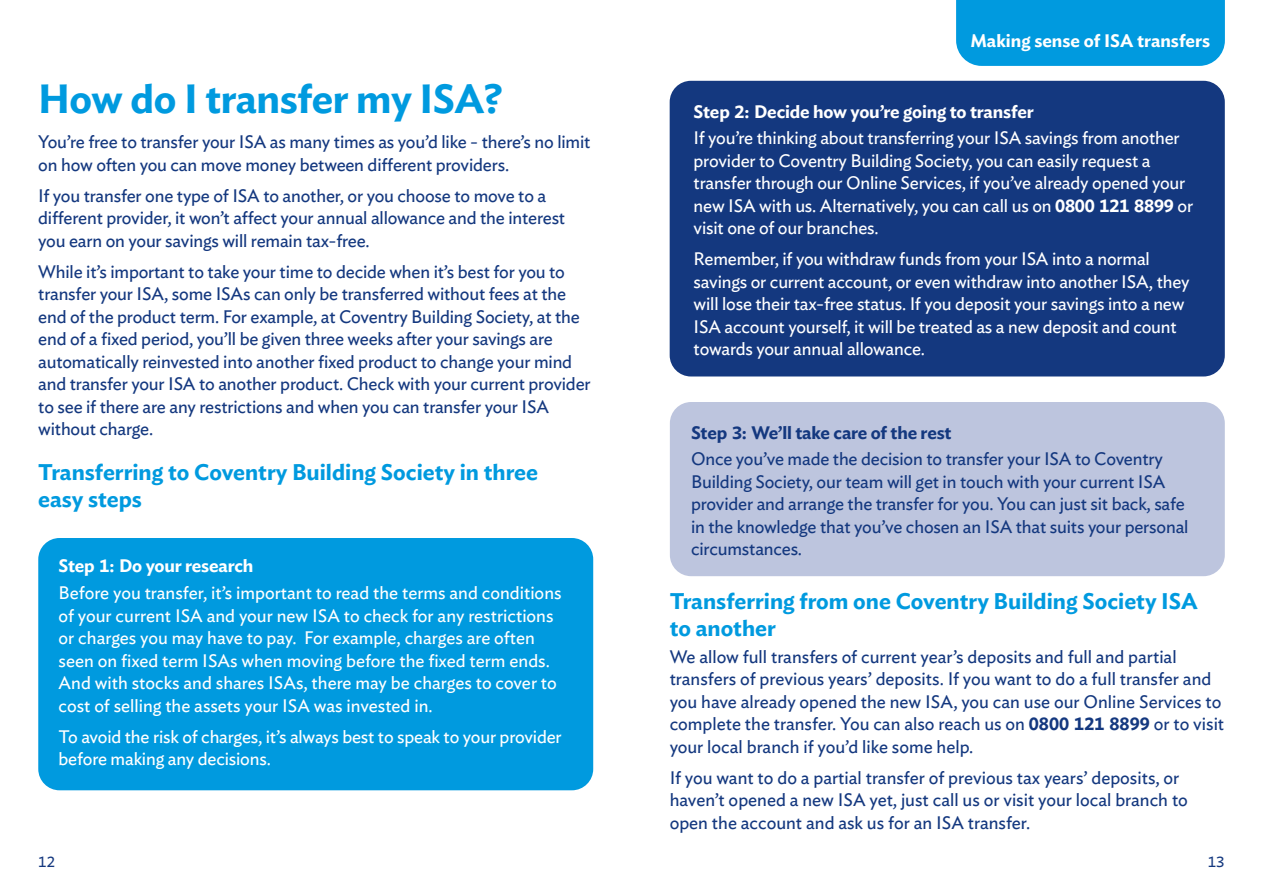
<style>
.page{position:relative;width:1263px;height:893px;background:#fff}
.page>*{position:absolute;margin:0;border:0;box-sizing:border-box;transform-origin:0 0}
.t1{font:600 40.5px "Ideal Sans";letter-spacing:-.01em;color:#009adf}
.t2{font:600 22.5px/27px "Ideal Sans";color:#009adf}
.t3{font:18px/22.5px "Ideal Sans";letter-spacing:-.01em;color:#14387f}
.t4{font:18px/22.5px "Ideal Sans";letter-spacing:-.01em;color:#fff}
.t5{font:600 18px "Ideal Sans";letter-spacing:-.01em;color:#fff}
.t6{font:600 18px "Ideal Sans";letter-spacing:-.01em;color:#14387f}
.t7{font:15px "Ideal Sans";color:#14387f}
.s1{font-weight:600}
</style>
<div class="page">
<div style="left:956px;top:0;width:269px;height:66px;background:#009adf"></div>
<div style="left:38px;top:538px;width:555px;height:252px;background:#009adf;border-radius:21px"></div>
<div style="left:670px;top:402px;width:555px;height:174px;background:#bdc5de;border-radius:21px"></div>
<div style="left:670px;top:81px;width:555px;height:295px;background:#14387f;border-radius:21px"></div>
<h1 class="t1" style="left:38px;top:67px;width:466px">How do I transfer my ISA?</h1>
<p class="t3" style="left:38px;top:130px;width:554px">You’re free to transfer your ISA as many times as you’d like - there’s no limit on how often you can move money between different providers.</p>
<p class="t3" style="left:38px;top:183px;width:528px">If you transfer one type of ISA to another, or you choose to move to a different provider, it won’t affect your annual allowance and the interest you earn on your savings will remain tax-free.</p>
<p class="t3" style="left:38px;top:259px;width:554px">While it’s important to take your time to decide when it’s best for you to transfer your ISA, some ISAs can only be transferred without fees at the end of the product term. For example, at Coventry Building Society, at the end of a fixed period, you’ll be given three weeks after your savings are automatically reinvested into another fixed product to change your mind and transfer your ISA to another product. Check with your current provider to see if there are any restrictions and when you can transfer your ISA without charge.</p>
<p class="t2" style="left:38px;top:456px;width:501px">Transferring to Coventry Building Society in three easy steps</p>
<p class="t5" style="left:59px;top:552px;width:196px">Step 1: Do your research</p>
<p class="t4" style="left:59px;top:580px;width:504px">Before you transfer, it’s important to read the terms and conditions of your current ISA and your new ISA to check for any restrictions or charges you may have to pay. For example, charges are often seen on fixed term ISAs when moving before the fixed term ends.<br>And with stocks and shares ISAs, there may be charges to cover to cost of selling the assets your ISA was invested in.</p>
<p class="t4" style="left:59px;top:724px;width:505px">To avoid the risk of charges, it’s always best to speak to your provider before making any decisions.</p>
<p class="t5" style="left:970px;top:26px;width:241px">Making sense of ISA transfers</p>
<p class="t5" style="left:694px;top:97px;width:342px">Step 2: Decide how you’re going to transfer</p>
<p class="t4" style="left:694px;top:126px;width:501px">If you’re thinking about transferring your ISA savings from another provider to Coventry Building Society, you can easily request a transfer through our Online Services, if you’ve already opened your new ISA with us. Alternatively, you can call us on <span class="s1">0800 121 8899</span> or visit one of our branches.</p>
<p class="t4" style="left:694px;top:247px;width:497px">Remember, if you withdraw funds from your ISA into a normal savings or current account, or even withdraw into another ISA, they will lose their tax-free status. If you deposit your savings into a new ISA account yourself, it will be treated as a new deposit and count towards your annual allowance.</p>
<p class="t6" style="left:691px;top:418px;width:262px">Step 3: We’ll take care of the rest</p>
<p class="t3" style="left:691px;top:447px;width:499px">Once you’ve made the decision to transfer your ISA to Coventry Building Society, our team will get in touch with your current ISA provider and arrange the transfer for you. You can just sit back, safe in the knowledge that you’ve chosen an ISA that suits your personal circumstances.</p>
<p class="t2" style="left:670px;top:586px;width:530px">Transferring from one Coventry Building Society ISA to another</p>
<p class="t3" style="left:670px;top:644px;width:556px">We allow full transfers of current year’s deposits and full and partial transfers of previous years’ deposits. If you want to do a full transfer and you have already opened the new ISA, you can use our Online Services to complete the transfer. You can also reach us on <span class="s1">0800 121 8899</span> or to visit your local branch if you’d like some help.</p>
<p class="t3" style="left:670px;top:765px;width:520px">If you want to do a partial transfer of previous tax years’ deposits, or haven’t opened a new ISA yet, just call us or visit your local branch to open the account and ask us for an ISA transfer.</p>
<p class="t7" style="left:38px;top:850px;width:18px">12</p>
<p class="t7" style="left:1208px;top:850px;width:18px">13</p>
</div>
